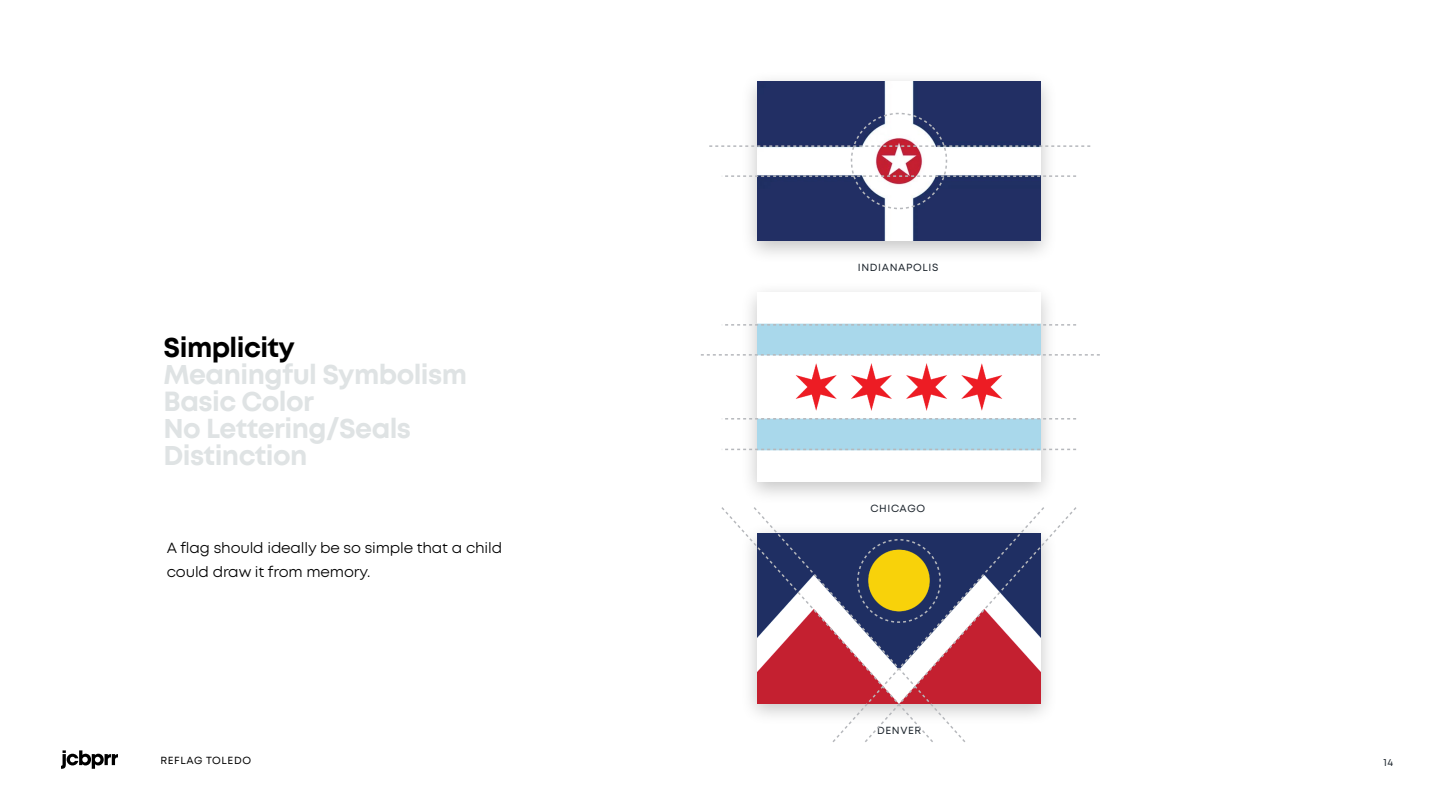
<style>
.page{position:relative;width:1440px;height:810px;background:#fff}
.page>*{position:absolute;margin:0;border:0;box-sizing:border-box;transform-origin:0 0}
.t1{font:700 27px/27px "Mont";letter-spacing:-.02em;color:#dfe3e4}
.t2{font:700 27px "Mont";letter-spacing:-.02em;color:#000}
.t3{font:15px/24px "Mont";letter-spacing:-.01em;color:#000}
.t4{font:10.5px "Mont";letter-spacing:.06em;color:#1c242c}
.t5{font:10.5px "Mont";letter-spacing:.06em;color:#000}
</style>
<div class="page">
<svg style="left:61px;top:750px;width:57px;height:19px"></svg>
<img style="left:757px;top:323px;width:284px;height:128px">
<img style="left:757px;top:81px;width:284px;height:160px">
<svg style="left:721px;top:507px;width:32px;height:199px"></svg>
<svg style="left:709px;top:112px;width:381px;height:98px"></svg>
<svg style="left:725px;top:324px;width:351px;height:2px"></svg>
<svg style="left:700px;top:354px;width:400px;height:2px"></svg>
<svg style="left:725px;top:418px;width:351px;height:2px"></svg>
<svg style="left:722px;top:449px;width:354px;height:1px"></svg>
<svg style="left:753px;top:507px;width:76px;height:209px"></svg>
<svg style="left:829px;top:532px;width:33px;height:210px"></svg>
<svg style="left:862px;top:507px;width:215px;height:235px"></svg>
<h1 class="t2" style="left:164px;top:335px;width:133px">Simplicity</h1>
<h1 class="t1" style="left:164px;top:363px;width:305px">Meaningful Symbolism<br>Basic Color<br>No Lettering/Seals<br>Distinction</h1>
<p class="t3" style="left:167px;top:537px;width:337px">A flag should ideally be so simple that a child could draw it from memory.</p>
<p class="t4" style="left:858px;top:262px;width:82px">INDIANAPOLIS</p>
<p class="t4" style="left:870px;top:503px;width:56px">CHICAGO</p>
<p class="t4" style="left:877px;top:725px;width:46px">DENVER</p>
<p class="t5" style="left:160px;top:755px;width:92px">REFLAG TOLEDO</p>
<p class="t4" style="left:1384px;top:757px;width:11px">14</p>
</div>
